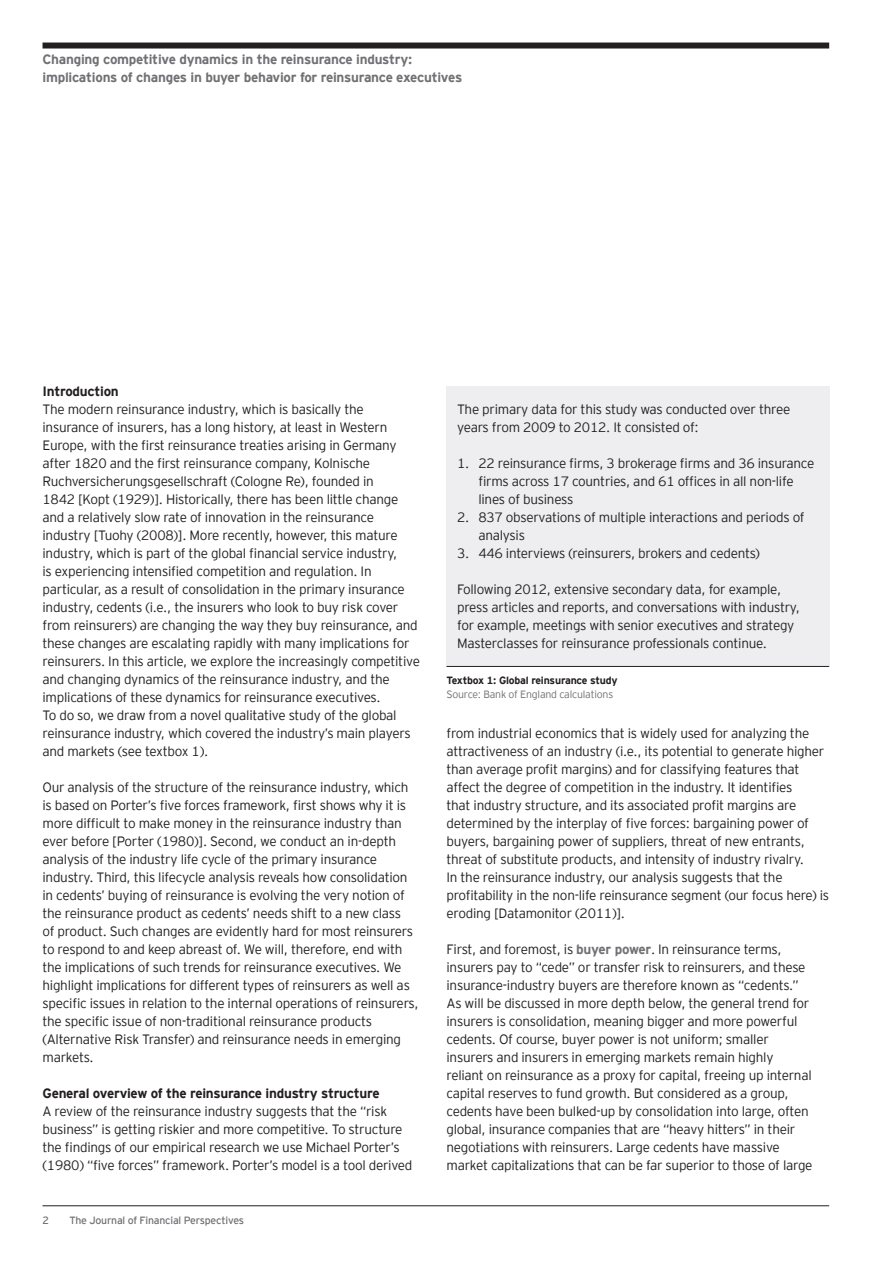
<style>
.page{position:relative;width:893px;height:1263px;background:#fff}
.page>*{position:absolute;margin:0;border:0;box-sizing:border-box;transform-origin:0 0}
.t1{font:300 13.5px/18px "EY Interstate";letter-spacing:-.02em;color:#231f20}
.t2{font:700 13.5px/18px "EY Interstate";letter-spacing:-.02em;color:#717074}
.t3{font:700 13.5px "EY Interstate";letter-spacing:-.02em;color:#231f20}
.t4{font:10.5px "EY Interstate";letter-spacing:-.02em;color:#717074}
.t5{font:300 10.5px "EY Interstate";letter-spacing:-.02em;color:#717074}
.t6{font:700 10.5px "EY Interstate";letter-spacing:-.02em;color:#231f20}
.s1{font-weight:700;color:#717074}
</style>
<div class="page">
<hr style="left:43px;top:1205px;width:786px;height:1px;background:#231f20">
<div style="left:43px;top:43px;width:786px;height:6px;background:#231f20"></div>
<div style="left:446px;top:386px;width:384px;height:280px;background:#eeeef0"></div>
<hr style="left:446px;top:666px;width:383px;height:1px;background:#231f20">
<p class="t2" style="left:43px;top:49px;width:421px">Changing competitive dynamics in the reinsurance industry: implications of changes in buyer behavior for reinsurance executives</p>
<p class="t3" style="left:43px;top:381px;width:78px">Introduction</p>
<p class="t1" style="left:43px;top:399px;width:379px">The modern reinsurance industry, which is basically the insurance of insurers, has a long history, at least in Western Europe, with the first reinsurance treaties arising in Germany after 1820 and the first reinsurance company, Kolnische Ruchversicherungsgesellschraft (Cologne Re), founded in<br>1842 [Kopt (1929)]. Historically, there has been little change and a relatively slow rate of innovation in the reinsurance industry [Tuohy (2008)]. More recently, however, this mature industry, which is part of the global financial service industry,<br>is experiencing intensified competition and regulation. In particular, as a result of consolidation in the primary insurance industry, cedents (i.e., the insurers who look to buy risk cover from reinsurers) are changing the way they buy reinsurance, and these changes are escalating rapidly with many implications for reinsurers. In this article, we explore the increasingly competitive and changing dynamics of the reinsurance industry, and the implications of these dynamics for reinsurance executives.<br>To do so, we draw from a novel qualitative study of the global reinsurance industry, which covered the industry’s main players and markets (see textbox 1).</p>
<p class="t1" style="left:43px;top:777px;width:378px">Our analysis of the structure of the reinsurance industry, which is based on Porter’s five forces framework, first shows why it is more difficult to make money in the reinsurance industry than ever before [Porter (1980)]. Second, we conduct an in-depth analysis of the industry life cycle of the primary insurance industry. Third, this lifecycle analysis reveals how consolidation in cedents’ buying of reinsurance is evolving the very notion of the reinsurance product as cedents’ needs shift to a new class<br>of product. Such changes are evidently hard for most reinsurers to respond to and keep abreast of. We will, therefore, end with the implications of such trends for reinsurance executives. We highlight implications for different types of reinsurers as well as specific issues in relation to the internal operations of reinsurers, the specific issue of non-traditional reinsurance products (Alternative Risk Transfer) and reinsurance needs in emerging markets.</p>
<p class="t3" style="left:43px;top:1083px;width:339px">General overview of the reinsurance industry structure</p>
<p class="t1" style="left:43px;top:1101px;width:371px">A review of the reinsurance industry suggests that the “risk business” is getting riskier and more competitive. To structure the findings of our empirical research we use Michael Porter’s (1980) “five forces” framework. Porter’s model is a tool derived</p>
<p class="t4" style="left:43px;top:1213px;width:8px">2</p>
<p class="t4" style="left:69px;top:1213px;width:176px">The Journal of Financial Perspectives</p>
<p class="t1" style="left:457px;top:399px;width:335px">The primary data for this study was conducted over three years from 2009 to 2012. It consisted of:</p>
<p class="t1" style="left:478px;top:453px;width:337px;text-indent:-21px">1. 22 reinsurance firms, 3 brokerage firms and 36 insurance firms across 17 countries, and 61 offices in all non-life lines of business</p>
<p class="t1" style="left:478px;top:507px;width:328px;text-indent:-21px">2. 837 observations of multiple interactions and periods of analysis</p>
<p class="t1" style="left:457px;top:543px;width:304px">3. 446 interviews (reinsurers, brokers and cedents)</p>
<p class="t1" style="left:457px;top:579px;width:344px">Following 2012, extensive secondary data, for example, press articles and reports, and conversations with industry, for example, meetings with senior executives and strategy Masterclasses for reinsurance professionals continue.</p>
<p class="t6" style="left:446px;top:673px;width:173px">Textbox 1: Global reinsurance study</p>
<p class="t5" style="left:446px;top:686px;width:168px">Source: Bank of England calculations</p>
<p class="t1" style="left:446px;top:723px;width:384px">from industrial economics that is widely used for analyzing the attractiveness of an industry (i.e., its potential to generate higher than average profit margins) and for classifying features that affect the degree of competition in the industry. It identifies<br>that industry structure, and its associated profit margins are determined by the interplay of five forces: bargaining power of buyers, bargaining power of suppliers, threat of new entrants, threat of substitute products, and intensity of industry rivalry.<br>In the reinsurance industry, our analysis suggests that the profitability in the non-life reinsurance segment (our focus here) is eroding [Datamonitor (2011)].</p>
<p class="t1" style="left:446px;top:939px;width:368px">First, and foremost, is <span class="s1">buyer power</span>. In reinsurance terms, insurers pay to “cede” or transfer risk to reinsurers, and these insurance-industry buyers are therefore known as “cedents.” As will be discussed in more depth below, the general trend for insurers is consolidation, meaning bigger and more powerful cedents. Of course, buyer power is not uniform; smaller insurers and insurers in emerging markets remain highly reliant on reinsurance as a proxy for capital, freeing up internal capital reserves to fund growth. But considered as a group, cedents have been bulked-up by consolidation into large, often global, insurance companies that are “heavy hitters” in their negotiations with reinsurers. Large cedents have massive market capitalizations that can be far superior to those of large</p>
</div>
